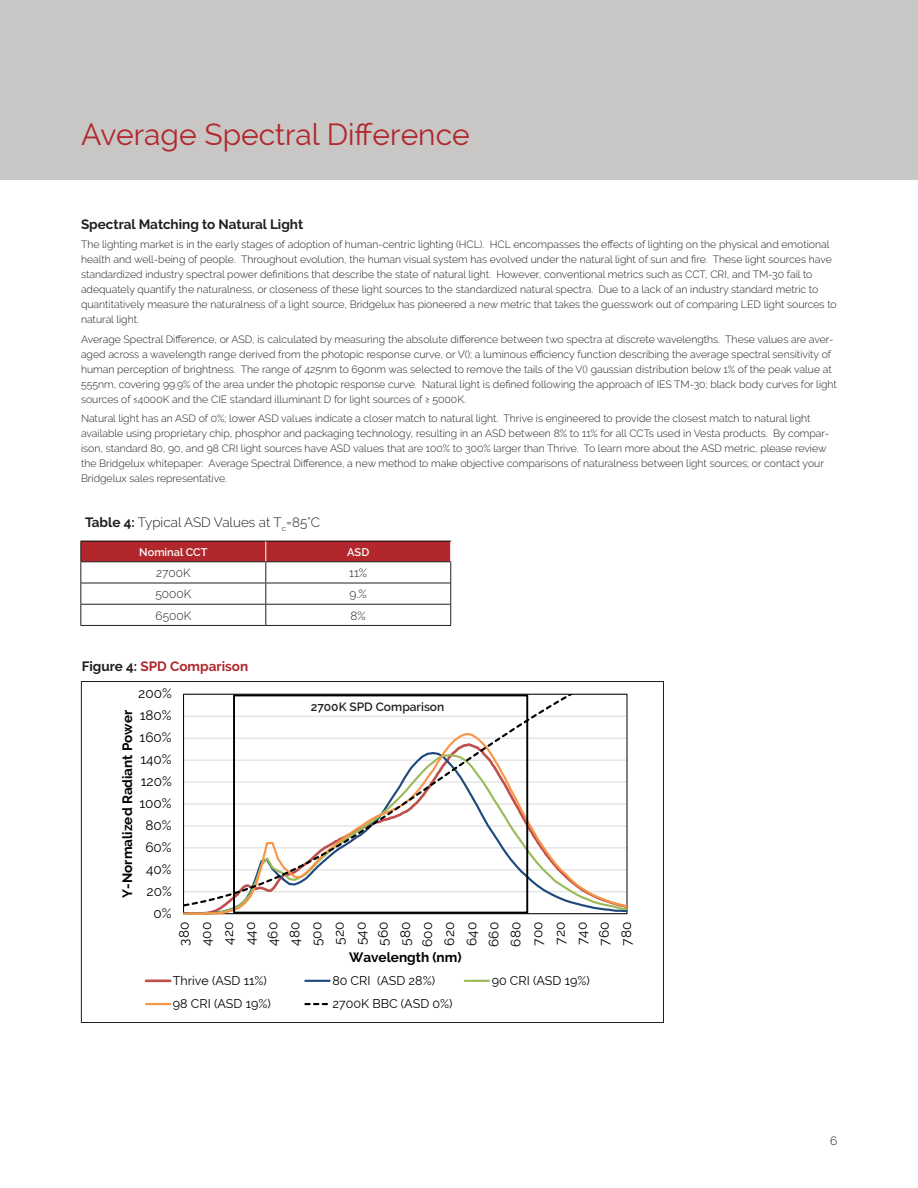
<style>
.page{position:relative;width:918px;height:1188px;background:#fff}
.page>*{position:absolute;margin:0;border:0;box-sizing:border-box;transform-origin:0 0}
.section_header{font:30px "Raleway";color:#b1272c}
.t1{font:13.5px/22px "Raleway";color:#000;text-align:justify}
.t2{font:700 13.5px "Raleway";color:#000}
.main_text_block{font:300 13.5px "Raleway";color:#231f20}
.main_text_block-2{font:700 13.5px "Raleway";color:#231f20}
.main_text_block-3{font:700 13.5px "Raleway";color:#b1272c}
.t3{font:12.45px "Raleway";color:#000}
.t4{font:600 12px "Raleway";color:#231f20}
.t5{font:300 12px "Raleway";color:#231f20}
.t6{font:300 11.85px "Raleway";color:#231f20}
.t7{font:600 11.1px "Raleway";color:#fff}
.main_text_block-4{font:300 10.5px/15px "Raleway";color:#231f20}
.s1{font-weight:700}
.s2{color:#231f20}
</style>
<div class="page">
<div style="left:0;top:0;width:918px;height:180px;background:#c8c7c6"></div>
<hr style="left:81px;top:625px;width:185px;height:1px;background:#231f20">
<hr style="left:266px;top:625px;width:185px;height:1px;background:#231f20">
<svg style="left:81px;top:541px;width:370px;height:84px"></svg>
<svg style="left:184px;top:908px;width:444px;height:6px"></svg>
<svg style="left:184px;top:694px;width:444px;height:214px"></svg>
<hr style="left:146px;top:980px;width:24px;height:2px;background:#c0504d">
<hr style="left:305px;top:980px;width:25px;height:2px;background:#1f497d">
<hr style="left:465px;top:980px;width:24px;height:2px;background:#9bbb59">
<hr style="left:146px;top:1003px;width:24px;height:2px;background:#f79646">
<svg style="left:305px;top:1003px;width:23px;height:2px"></svg>
<div style="left:233px;top:694px;width:295px;height:220px;border:2px solid #000"></div>
<p class="section_header" style="left:81px;top:117px;width:390px">Average Spectral Difference</p>
<p class="main_text_block-2" style="left:81px;top:216px;width:224px">Spectral Matching to Natural Light</p>
<p class="main_text_block-4" style="left:81px;top:237px;width:757px">The lighting market is in the early stages of adoption of human-centric lighting (HCL). HCL encompasses the effects of lighting on the physical and emotional health and well-being of people. Throughout evolution, the human visual system has evolved under the natural light of sun and fire. These light sources have standardized industry spectral power definitions that describe the state of natural light. However, conventional metrics such as CCT, CRI, and TM-30 fail to adequately quantify the naturalness, or closeness of these light sources to the standardized natural spectra. Due to a lack of an industry standard metric to quantitatively measure the naturalness of a light source, Bridgelux has pioneered a new metric that takes the guesswork out of comparing LED light sources to natural light.</p>
<p class="main_text_block-4" style="left:81px;top:331px;width:757px">Average Spectral Difference, or ASD, is calculated by measuring the absolute difference between two spectra at discrete wavelengths. These values are aver&shy;aged across a wavelength range derived from the photopic response curve, or V(); a luminous efficiency function describing the average spectral sensitivity of human perception of brightness. The range of 425nm to 690nm was selected to remove the tails of the V() gaussian distribution below 1% of the peak value at 555nm, covering 99.9% of the area under the photopic response curve. Natural light is defined following the approach of IES TM-30; black body curves for light sources of ≤4000K and the CIE standard illuminant D for light sources of ≥ 5000K.</p>
<p class="main_text_block-4" style="left:81px;top:411px;width:750px">Natural light has an ASD of 0%; lower ASD values indicate a closer match to natural light. Thrive is engineered to provide the closest match to natural light available using proprietary chip, phosphor and packaging technology, resulting in an ASD between 8% to 11% for all CCTs used in Vesta products. By compar&shy;ison, standard 80, 90, and 98 CRI light sources have ASD values that are 100% to 300% larger than Thrive. To learn more about the ASD metric, please review the Bridgelux whitepaper: Average Spectral Difference, a new method to make objective comparisons of naturalness between light sources; or contact your Bridgelux sales representative.</p>
<p class="main_text_block" style="left:85px;top:514px;width:237px"><span class="s1">Table 4:</span> Typical ASD Values at T<sub>c</sub>=85°C</p>
<p class="t7" style="left:139px;top:546px;width:70px">Nominal CCT</p>
<p class="t7" style="left:347px;top:546px;width:24px">ASD</p>
<p class="t6" style="left:156px;top:566px;width:36px">2700K</p>
<p class="t6" style="left:349px;top:566px;width:20px">11%</p>
<p class="t6" style="left:155px;top:587px;width:37px">5000K</p>
<p class="t6" style="left:350px;top:587px;width:19px">9.%</p>
<p class="t6" style="left:156px;top:609px;width:37px">6500K</p>
<p class="t6" style="left:351px;top:609px;width:17px">8%</p>
<p class="main_text_block-3" style="left:82px;top:659px;width:168px"><span class="s2">Figure 4:</span> SPD Comparison</p>
<p class="t1" style="left:138px;top:683px;width:35px">200%</p>
<p class="t2" style="left:120px;top:898px;width:189px;rotate:-90deg">Y-Normalized Radiant Power</p>
<p class="t1" style="left:140px;top:705px;width:33px">180%</p>
<p class="t1" style="left:140px;top:727px;width:34px">160%</p>
<p class="t1" style="left:140px;top:749px;width:33px">140%</p>
<p class="t1" style="left:141px;top:770px;width:33px">120%</p>
<p class="t1" style="left:140px;top:792px;width:34px">100%</p>
<p class="t1" style="left:146px;top:814px;width:28px">80%</p>
<p class="t1" style="left:145px;top:836px;width:28px">60%</p>
<p class="t1" style="left:146px;top:858px;width:27px">40%</p>
<p class="t1" style="left:147px;top:880px;width:27px">20%</p>
<p class="t1" style="left:154px;top:902px;width:20px">0%</p>
<p class="t4" style="left:311px;top:700px;width:135px">2700K SPD Comparison</p>
<p class="t1" style="left:173px;top:947px;width:27px;rotate:-90deg">380<br>400<br>420<br>440<br>460<br>480<br>500<br>520<br>540<br>560<br>580<br>600<br>620<br>640<br>660<br>680<br>700<br>720<br>740<br>760<br>780</p>
<p class="t2" style="left:349px;top:950px;width:114px">Wavelength (nm)</p>
<p class="t3" style="left:173px;top:973px;width:95px">Thrive (ASD 11%)</p>
<p class="t3" style="left:332px;top:973px;width:104px">80 CRI (ASD 28%)</p>
<p class="t3" style="left:492px;top:973px;width:100px">90 CRI (ASD 19%)</p>
<p class="t3" style="left:173px;top:996px;width:99px">98 CRI (ASD 19%)</p>
<p class="t3" style="left:332px;top:996px;width:122px">2700K BBC (ASD 0%)</p>
<p class="t5" style="left:830px;top:1134px;width:9px">6</p>
</div>
